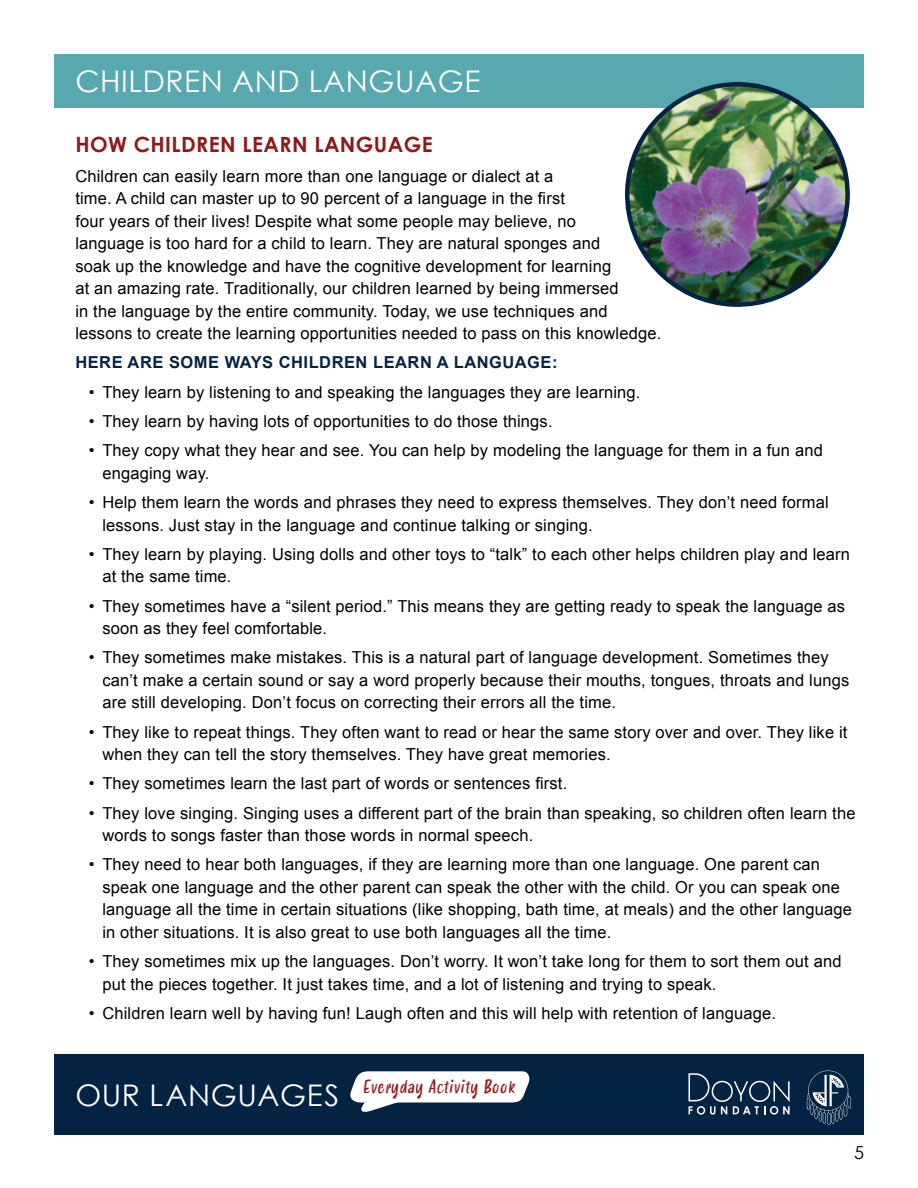
<style>
.page{position:relative;width:918px;height:1188px;background:#fff}
.page>*{position:absolute;margin:0;border:0;box-sizing:border-box;transform-origin:0 0}
.t1{font:29.85px "Century Gothic";letter-spacing:.02em;color:#fff}
.t2{font:700 21px "Century Gothic";letter-spacing:.02em;color:#90181b}
.t3{font:italic 18px "Smoothy";letter-spacing:.02em;color:#90181b}
.t4{font:18px "Century Gothic";color:#000}
.t5{font:16.5px/22.5px "Arial";letter-spacing:.01em;color:#000}
.t6{font:700 16.5px "Arial";letter-spacing:.03em;color:#042343}
.s1{font-family:"Century Gothic";font-style:normal;font-size:29.85px;color:#fff}
</style>
<div class="page">
<div style="left:54px;top:54px;width:810px;height:54px;background:#58a8b0"></div>
<img style="left:625px;top:82px;width:225px;height:225px">
<div style="left:54px;top:1054px;width:810px;height:81px;background:#042343"></div>
<svg style="left:689px;top:1073px;width:101px;height:42px"></svg>
<svg style="left:807px;top:1071px;width:44px;height:54px"></svg>
<svg style="left:350px;top:1071px;width:180px;height:41px"></svg>
<h1 class="t1" style="left:75px;top:63px;width:407px">CHILDREN AND LANGUAGE</h1>
<p class="t2" style="left:75px;top:132px;width:359px">HOW CHILDREN LEARN LANGUAGE</p>
<p class="t5" style="left:75px;top:165px;width:587px">Children can easily learn more than one language or dialect at a<br>time. A child can master up to 90 percent of a language in the first<br>four years of their lives! Despite what some people may believe, no<br>language is too hard for a child to learn. They are natural sponges and<br>soak up the knowledge and have the cognitive development for learning<br>at an amazing rate. Traditionally, our children learned by being immersed<br>in the language by the entire community. Today, we use techniques and lessons to create the learning opportunities needed to pass on this knowledge.</p>
<p class="t6" style="left:75px;top:352px;width:484px">HERE ARE SOME WAYS CHILDREN LEARN A LANGUAGE:</p>
<p class="t5" style="left:89px;top:381px;width:553px">• They learn by listening to and speaking the languages they are learning.</p>
<p class="t5" style="left:89px;top:410px;width:465px">• They learn by having lots of opportunities to do those things.</p>
<p class="t5" style="left:102px;top:439px;width:722px;text-indent:-13px">• They copy what they hear and see. You can help by modeling the language for them in a fun and engaging way.</p>
<p class="t5" style="left:102px;top:491px;width:728px;text-indent:-13px">• Help them learn the words and phrases they need to express themselves. They don’t need formal lessons. Just stay in the language and continue talking or singing.</p>
<p class="t5" style="left:102px;top:543px;width:749px;text-indent:-13px">• They learn by playing. Using dolls and other toys to “talk” to each other helps children play and learn at the same time.</p>
<p class="t5" style="left:102px;top:595px;width:744px;text-indent:-13px">• They sometimes have a “silent period.” This means they are getting ready to speak the language as soon as they feel comfortable.</p>
<p class="t5" style="left:102px;top:646px;width:748px;text-indent:-13px">• They sometimes make mistakes. This is a natural part of language development. Sometimes they can’t make a certain sound or say a word properly because their mouths, tongues, throats and lungs are still developing. Don’t focus on correcting their errors all the time.</p>
<p class="t5" style="left:102px;top:721px;width:747px;text-indent:-13px">• They like to repeat things. They often want to read or hear the same story over and over. They like it when they can tell the story themselves. They have great memories.</p>
<p class="t5" style="left:89px;top:772px;width:480px">• They sometimes learn the last part of words or sentences first.</p>
<p class="t5" style="left:102px;top:802px;width:755px;text-indent:-13px">• They love singing. Singing uses a different part of the brain than speaking, so children often learn the words to songs faster than those words in normal speech.</p>
<p class="t5" style="left:102px;top:853px;width:751px;text-indent:-13px">• They need to hear both languages, if they are learning more than one language. One parent can speak one language and the other parent can speak the other with the child. Or you can speak one language all the time in certain situations (like shopping, bath time, at meals) and the other language in other situations. It is also great to use both languages all the time.</p>
<p class="t5" style="left:102px;top:950px;width:741px;text-indent:-13px">• They sometimes mix up the languages. Don’t worry. It won’t take long for them to sort them out and put the pieces together. It just takes time, and a lot of listening and trying to speak.</p>
<p class="t5" style="left:89px;top:1002px;width:689px">• Children learn well by having fun! Laugh often and this will help with retention of language.</p>
<p class="t3" style="left:75px;top:1074px;width:441px"><span class="s1">OUR LANGUAGES</span> Everyday Activity Book</p>
<p class="t4" style="left:854px;top:1142px;width:11px">5</p>
</div>
